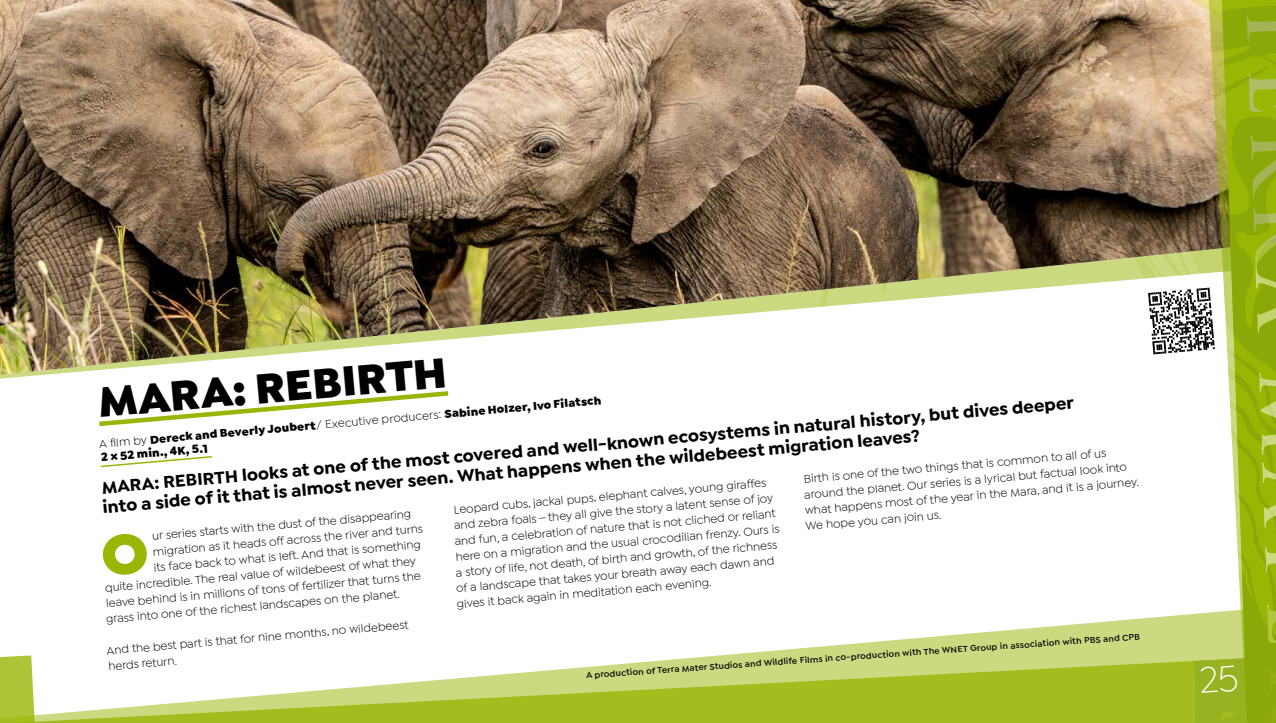
<style>
.page{position:relative;width:1276px;height:723px;background:#fff}
.page>*{position:absolute;margin:0;border:0;box-sizing:border-box;transform-origin:0 0}
.t1{font:900 45px "Isidora Sans";color:#000}
.t2{font:700 18px/19.5px "Isidora Sans";color:#000}
.t3{font:12px/15.8px "Isidora Sans";color:#000}
.t4{font:900 12px/13.5px "Isidora Sans";color:#000}
.t5{font:600 9px "Isidora Sans";color:#000}
.s1{font-weight:400}
</style>
<div class="page">
<img style="left:0;top:0;width:777px;height:375px">
<svg style="left:777px;top:0;width:443px;height:311px;background:#867357"></svg>
<svg style="left:759px;top:611px;width:461px;height:41px"></svg>
<svg style="left:36px;top:652px;width:741px;height:71px"></svg>
<svg style="left:0;top:655px;width:36px;height:68px;background:#b3c947"></svg>
<svg style="left:1220px;top:0;width:56px;height:652px;background:#a4bb33"></svg>
<svg style="left:99px;top:391px;width:350px;height:36px"></svg>
<svg style="left:100px;top:456px;width:112px;height:12px"></svg>
<svg style="left:1140px;top:279px;width:83px;height:83px"></svg>
<svg style="left:777px;top:652px;width:499px;height:71px;background:#a9c134"></svg>
<h1 class="t1" style="left:96px;top:374px;width:351px;rotate:-5deg">MARA: REBIRTH</h1>
<p class="t4" style="left:99px;top:437px;width:505px;rotate:-5deg"><span class="s1">A fi lm by</span> Dereck and Beverly Joubert<span class="s1">/ Executive producers:</span> Sabine Holzer, Ivo Filatsch<br>2 × 52 min., 4K, 5.1</p>
<h2 class="t2" style="left:100px;top:478px;width:978px;rotate:-5deg">MARA: REBIRTH looks at one of the most covered and well-known ecosystems in natural history, but dives deeper into a side of it that is almost never seen. What happens when the wildebeest migration leaves?</h2>
<p class="t3" style="left:152px;top:528px;width:261px;rotate:-5deg">ur series starts with the dust of the disappearing</p>
<p class="t3" style="left:800px;top:471px;width:338px;rotate:-5deg">Birth is one of the two things that is common to all of us around the planet. Our series is a lyrical but factual look into what happens most of the year in the Mara, and it is a journey.<br>We hope you can join us.</p>
<p class="t3" style="left:453px;top:502px;width:315px;rotate:-5deg">Leopard cubs, jackal pups, elephant calves, young giraffes</p>
<p class="t3" style="left:453px;top:517px;width:322px;rotate:-5deg">and zebra foals—they all give the story a latent sense of joy</p>
<p class="t3" style="left:454px;top:533px;width:323px;rotate:-5deg">and fun, a celebration of nature that is not cliched or reliant</p>
<p class="t3" style="left:455px;top:549px;width:326px;rotate:-5deg">here on a migration and the usual crocodilian frenzy. Ours is</p>
<p class="t3" style="left:152px;top:544px;width:272px;rotate:-5deg">migration as it heads off across the river and turns</p>
<p class="t3" style="left:153px;top:560px;width:270px;rotate:-5deg">its face back to what is left. And that is something</p>
<p class="t3" style="left:455px;top:565px;width:324px;rotate:-5deg">a story of life, not death, of birth and growth, of the richness</p>
<p class="t3" style="left:455px;top:580px;width:321px;rotate:-5deg">of a landscape that takes your breath away each dawn and</p>
<p class="t3" style="left:104px;top:580px;width:313px;rotate:-5deg">quite incredible. The real value of wildebeest of what they</p>
<p class="t3" style="left:105px;top:595px;width:317px;rotate:-5deg">leave behind is in millions of tons of fertilizer that turns the</p>
<p class="t3" style="left:456px;top:596px;width:257px;rotate:-5deg">gives it back again in meditation each evening.</p>
<p class="t3" style="left:105px;top:611px;width:296px;rotate:-5deg">grass into one of the richest landscapes on the planet.</p>
<p class="t3" style="left:106px;top:643px;width:305px;rotate:-5deg">And the best part is that for nine months, no wildebeest herds return.</p>
<p class="t5" style="left:586px;top:670px;width:556px;rotate:-4deg">A production of Terra Mater Studios and Wildlife Films in co-production with The WNET Group in association with PBS and CPB</p>
</div>
